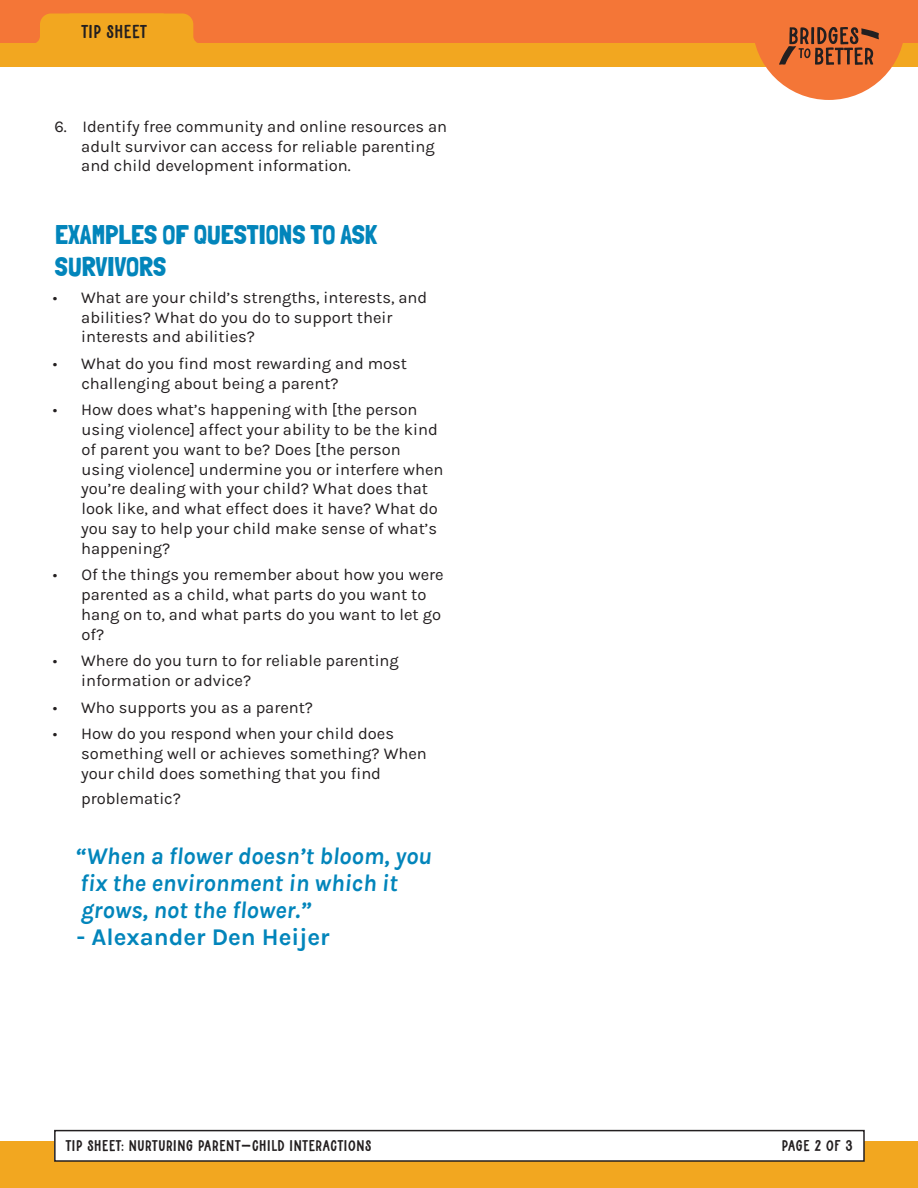
<style>
.page{position:relative;width:918px;height:1188px;background:#fff}
.page>*{position:absolute;margin:0;border:0;box-sizing:border-box;transform-origin:0 0}
.Header_2{font:27px/32.4px "Londrina Solid";color:#0285bb}
.Pull_Quote_Author{font:italic 700 24px/27px "Karla";color:#0285bb}
.Pull_Quote_Author-2{font:700 24px "Karla";color:#0285bb}
.t1{font:18px "Jungle Giant Print";letter-spacing:-.01em;color:#231f20}
.Body_Copy{font:16.5px/19.8px "Karla";color:#231f20}
.Footer_Right_Aligned{font:15px "Jungle Giant Print";color:#231f20}
</style>
<div class="page">
<div style="left:0;top:0;width:918px;height:66px;background:#f2a720"></div>
<div style="left:0;top:1141px;width:918px;height:47px;background:#f2a720"></div>
<div style="left:55px;top:1131px;width:809px;height:30px;background:#fff"></div>
<div style="left:54px;top:1130px;width:811px;height:32px;border:2px solid #231f20"></div>
<div style="left:0;top:0;width:918px;height:43px;background:#f47637"></div>
<svg style="left:753px;top:27px;width:152px;height:73px"></svg>
<div style="left:36px;top:14px;width:161px;height:29px;background:#f2a720"></div>
<p class="t1" style="left:81px;top:21px;width:68px">TIP SHEET</p>
<p class="Body_Copy" style="left:81px;top:116px;width:367px;text-indent:-27px">6. Identify free community and online resources an adult survivor can access for reliable parenting and child development information.</p>
<p class="Header_2" style="left:55px;top:218px;width:324px">EXAMPLES OF QUESTIONS TO ASK<br>SURVIVORS</p>
<p class="Body_Copy" style="left:81px;top:287px;width:348px;text-indent:-28px">• What are your child’s strengths, interests, and abilities? What do you do to support their interests and abilities?</p>
<p class="Body_Copy" style="left:81px;top:353px;width:327px;text-indent:-29px">• What do you find most rewarding and most challenging about being a parent?</p>
<p class="Body_Copy" style="left:81px;top:399px;width:364px;text-indent:-28px">• How does what’s happening with [the person using violence] affect your ability to be the kind of parent you want to be? Does [the person using violence] undermine you or interfere when you’re dealing with your child? What does that look like, and what effect does it have? What do you say to help your child make sense of what’s happening?</p>
<p class="Body_Copy" style="left:81px;top:564px;width:364px;text-indent:-28px">• Of the things you remember about how you were parented as a child, what parts do you want to hang on to, and what parts do you want to let go of?</p>
<p class="Body_Copy" style="left:81px;top:650px;width:319px;text-indent:-28px">• Where do you turn to for reliable parenting information or advice?</p>
<p class="Body_Copy" style="left:53px;top:697px;width:262px">• Who supports you as a parent?</p>
<p class="Body_Copy" style="left:81px;top:723px;width:347px;text-indent:-28px">• How do you respond when your child does something well or achieves something? When your child does something that you find</p>
<p class="Body_Copy" style="left:81px;top:788px;width:101px">problematic?</p>
<p class="Pull_Quote_Author" style="left:75px;top:842px;width:358px">“When a flower doesn’t bloom, you fix the environment in which it grows, not the flower.”</p>
<p class="Pull_Quote_Author-2" style="left:76px;top:921px;width:255px">- Alexander Den Heijer</p>
<p class="Footer_Right_Aligned" style="left:65px;top:1137px;width:308px">TIP SHEET: NURTURING PARENT-CHILD INTERACTIONS</p>
<p class="Footer_Right_Aligned" style="left:782px;top:1137px;width:73px">PAGE 2 OF 3</p>
</div>
